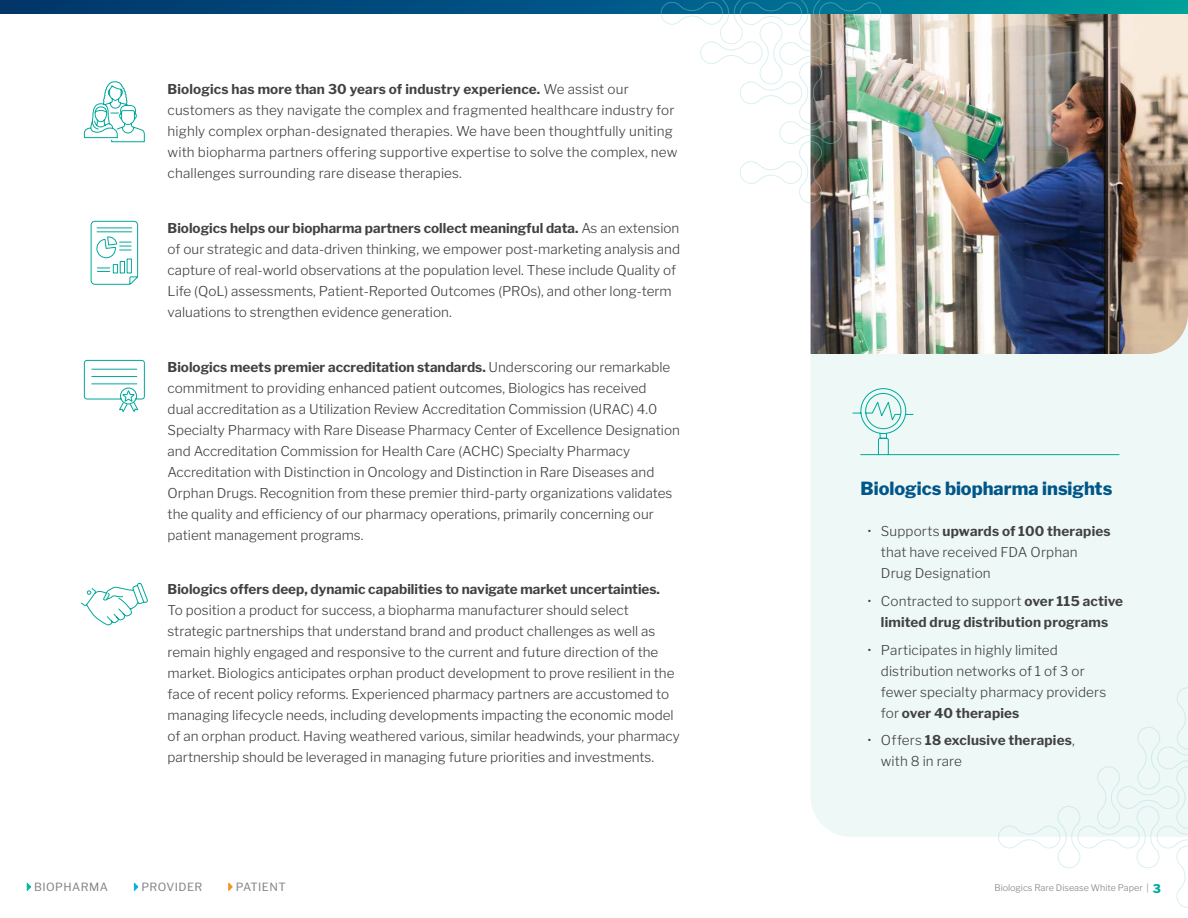
<style>
.page{position:relative;width:1188px;height:918px;background:#fff}
.page>*{position:absolute;margin:0;border:0;box-sizing:border-box;transform-origin:0 0}
.t1{font:800 18px "Libre Franklin";color:#005689}
.t2{font:300 13.5px/21px "Libre Franklin";color:#414042}
.t3{font:700 13.5px/21px "Libre Franklin";color:#414042;text-align:center}
.t4{font:11.25px "Libre Franklin";letter-spacing:.04em;color:#808285}
.t5{font:300 9px "Libre Franklin";color:#808285}
.s1{font-weight:700}
.s2{font-weight:300}
.s3{font-weight:800;font-size:12px;color:#00a99b}
</style>
<div class="page">
<div style="left:811px;top:354px;width:377px;height:483px;background:#eef8f6"></div>
<img style="left:811px;top:14px;width:377px;height:340px">
<svg style="left:0;top:0;width:1188px;height:14px;background:#005e84"></svg>
<svg style="left:84px;top:360px;width:61px;height:52px"></svg>
<hr style="left:92px;top:369px;width:45px;height:1px;background:#00a99b">
<hr style="left:92px;top:376px;width:45px;height:1px;background:#00a99b">
<hr style="left:92px;top:383px;width:45px;height:1px;background:#00a99b">
<svg style="left:81px;top:583px;width:67px;height:43px"></svg>
<svg style="left:90px;top:221px;width:48px;height:64px"></svg>
<svg style="left:84px;top:81px;width:61px;height:62px"></svg>
<svg style="left:661px;top:0;width:220px;height:203px"></svg>
<svg style="left:998px;top:687px;width:190px;height:221px"></svg>
<div style="left:852px;top:388px;width:268px;height:67px;background:#eef8f6"></div>
<svg style="left:27px;top:883px;width:4px;height:8px"></svg>
<svg style="left:134px;top:883px;width:5px;height:8px"></svg>
<svg style="left:228px;top:883px;width:5px;height:8px"></svg>
<p class="t2" style="left:168px;top:77px;width:511px"><span class="s1">Biologics has more than 30 years of industry experience.</span> We assist our customers as they navigate the complex and fragmented healthcare industry for highly complex orphan-designated therapies. We have been thoughtfully uniting with biopharma partners offering supportive expertise to solve the complex, new challenges surrounding rare disease therapies.</p>
<p class="t2" style="left:168px;top:216px;width:514px"><span class="s1">Biologics helps our biopharma partners collect meaningful data.</span> As an extension of our strategic and data-driven thinking, we empower post-marketing analysis and capture of real-world observations at the population level. These include Quality of Life (QoL) assessments, Patient-Reported Outcomes (PROs), and other long-term valuations to strengthen evidence generation.</p>
<p class="t2" style="left:168px;top:355px;width:514px"><span class="s1">Biologics meets premier accreditation standards.</span> Underscoring our remarkable commitment to providing enhanced patient outcomes, Biologics has received<br>dual accreditation as a Utilization Review Accreditation Commission (URAC) 4.0<br>Specialty Pharmacy with Rare Disease Pharmacy Center of Excellence Designation and Accreditation Commission for Health Care (ACHC) Specialty Pharmacy Accreditation with Distinction in Oncology and Distinction in Rare Diseases and Orphan Drugs. Recognition from these premier third-party organizations validates the quality and efficiency of our pharmacy operations, primarily concerning our patient management programs.</p>
<p class="t3" style="left:168px;top:578px;width:494px">Biologics offers deep, dynamic capabilities to navigate market uncertainties.</p>
<p class="t2" style="left:168px;top:599px;width:514px">To position a product for success, a biopharma manufacturer should select strategic partnerships that understand brand and product challenges as well as remain highly engaged and responsive to the current and future direction of the market. Biologics anticipates orphan product development to prove resilient in the face of recent policy reforms. Experienced pharmacy partners are accustomed to managing lifecycle needs, including developments impacting the economic model of an orphan product. Having weathered various, similar headwinds, your pharmacy partnership should be leveraged in managing future priorities and investments.</p>
<h1 class="t1" style="left:861px;top:474px;width:253px">Biologics biopharma insights</h1>
<p class="t2" style="left:881px;top:519px;width:231px;text-indent:-14px">• Supports <span class="s1">upwards of 100 therapies </span>that have received FDA Orphan<br>Drug Designation</p>
<p class="t3" style="left:867px;top:589px;width:257px"><span class="s2">• Contracted to support</span> over 115 active limited drug distribution programs</p>
<p class="t2" style="left:881px;top:638px;width:227px;text-indent:-14px">• Participates in highly limited distribution networks of 1 of 3 or fewer specialty pharmacy providers for <span class="s1">over 40 therapies</span></p>
<p class="t3" style="left:881px;top:729px;width:196px;text-align:left;text-indent:-14px"><span class="s2">• Offers</span> 18 exclusive therapies<span class="s2">, with 8 in rare</span></p>
<p class="t4" style="left:34px;top:878px;width:75px">BIOPHARMA</p>
<p class="t4" style="left:141px;top:878px;width:62px">PROVIDER</p>
<p class="t4" style="left:236px;top:878px;width:51px">PATIENT</p>
<p class="t5" style="left:994px;top:881px;width:168px">Biologics Rare Disease White Paper | <span class="s3">3</span></p>
</div>
